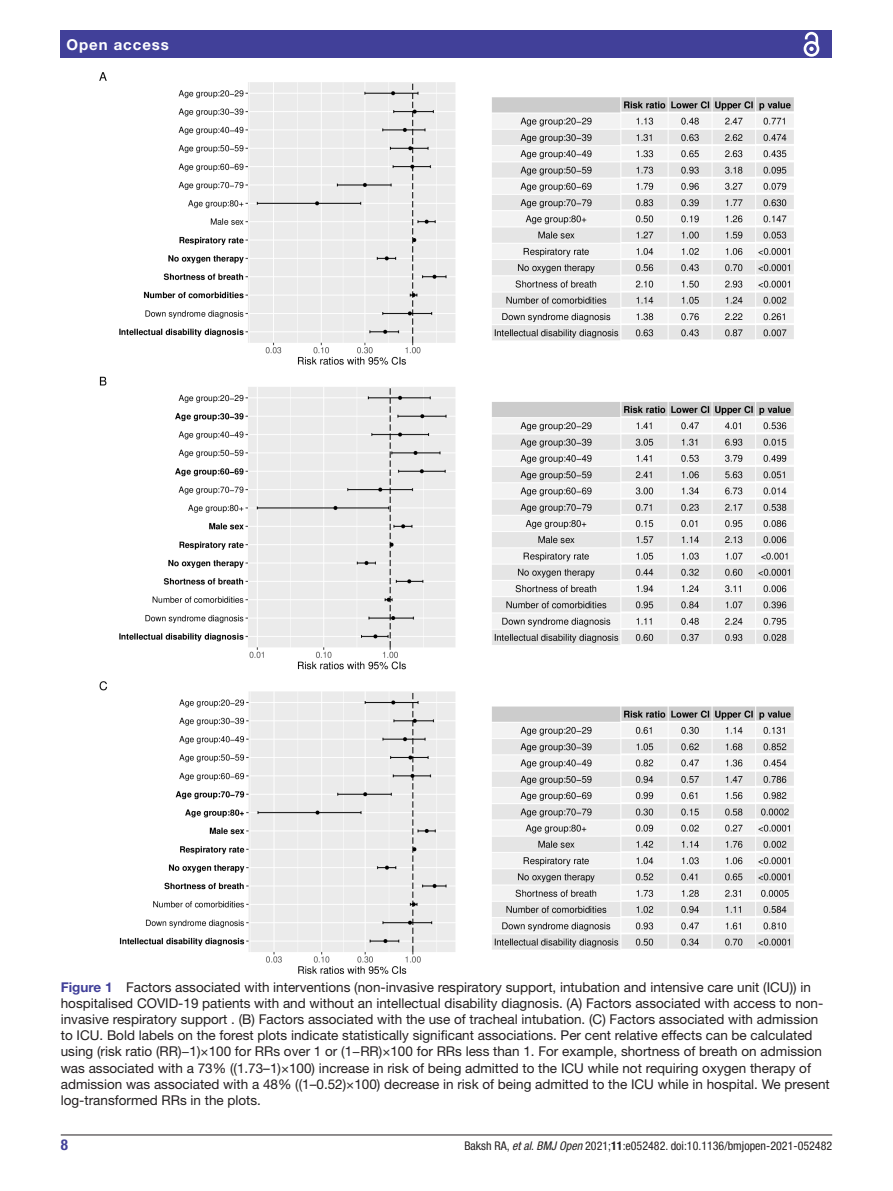
<style>
.page{position:relative;width:893px;height:1191px;background:#fff}
.page>*{position:absolute;margin:0;border:0;box-sizing:border-box;transform-origin:0 0}
.t1{font:700 15px "Helvetica Neue LT Std";letter-spacing:.065em;color:#fff}
.t2{font:700 condensed 15px "Helvetica Neue LT Std";color:#414099}
.t3{font:13.5px/16.2px "Helvetica Neue LT Std";color:#231f20}
.t4{font:condensed 12px "Helvetica Neue LT Std";color:#231f20}
.s1{font-weight:700;color:#414099}
.s2{font-style:italic}
.s3{font-weight:700}
</style>
<div class="page">
<hr style="left:61px;top:1134px;width:771px;height:1px;background:#231f20">
<div style="left:61px;top:31px;width:771px;height:27px;background:#414099"></div>
<svg style="left:803px;top:31px;width:17px;height:26px"></svg>
<img style="left:99px;top:73px;width:694px;height:901px">
<p class="t1" style="left:66px;top:35px;width:104px">Open access</p>
<p class="t3" style="left:61px;top:978px;width:770px"><span class="s1">Figure 1</span> Factors associated with interventions (non-invasive respiratory support, intubation and intensive care unit (ICU)) in hospitalised COVID-19 patients with and without an intellectual disability diagnosis. (A) Factors associated with access to non&shy;invasive respiratory support . (B) Factors associated with the use of tracheal intubation. (C) Factors associated with admission to ICU. Bold labels on the forest plots indicate statistically significant associations. Per cent relative effects can be calculated using (risk ratio (RR)−1)×100 for RRs over 1 or (1−RR)×100 for RRs less than 1. For example, shortness of breath on admission was associated with a 73% ((1.73–1)×100) increase in risk of being admitted to the ICU while not requiring oxygen therapy of admission was associated with a 48% ((1–0.52)×100) decrease in risk of being admitted to the ICU while in hospital. We present log-transformed RRs in the plots.</p>
<p class="t2" style="left:61px;top:1135px;width:9px">8</p>
<p class="t4" style="left:464px;top:1138px;width:369px">Baksh RA, <span class="s2">et al</span>. <span class="s2">BMJ Open</span> 2021;<span class="s3">11</span>:e052482. doi:10.1136/bmjopen-2021-052482</p>
</div>
